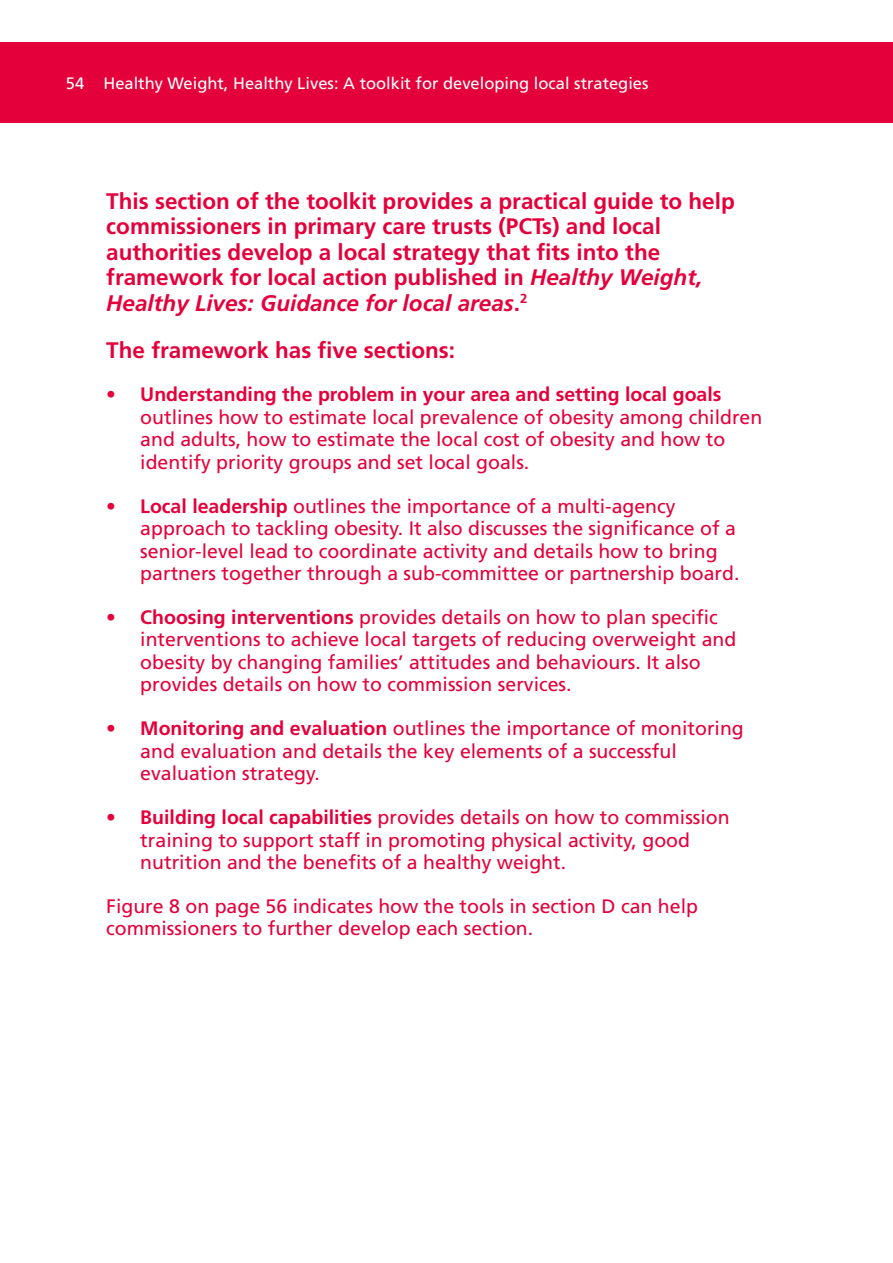
<style>
.page{position:relative;width:893px;height:1263px;background:#fff}
.page>*{position:absolute;margin:0;border:0;box-sizing:border-box;transform-origin:0 0}
.t1{font:700 22.5px/25.5px "Frutiger";color:#e4003b}
.t2{font:19.5px/22.5px "Frutiger";color:#e4003b}
.t3{font:700 19.5px "Frutiger";color:#e4003b}
.t4{font:16.5px "Frutiger";color:#fff}
.s1{font-style:italic}
.s2{font-weight:400}
.s3{font-weight:700}
</style>
<div class="page">
<div style="left:0;top:43px;width:893px;height:80px;background:#e4003b"></div>
<p class="t4" style="left:66px;top:74px;width:584px">54 Healthy Weight, Healthy Lives: A toolkit for developing local strategies</p>
<p class="t1" style="left:106px;top:188px;width:630px">This section of the toolkit provides a practical guide to help commissioners in primary care trusts (PCTs) and local authorities develop a local strategy that fits into the framework for local action published in <span class="s1">Healthy Weight, Healthy Lives: Guidance for local areas</span>.<sup>2</sup></p>
<h2 class="t1" style="left:106px;top:337px;width:350px">The framework has five sections:</h2>
<p class="t3" style="left:106px;top:383px;width:617px"><span class="s2">•</span> Understanding the problem in your area and setting local goals</p>
<h3 class="t2" style="left:140px;top:406px;width:623px">outlines how to estimate local prevalence of obesity among children and adults, how to estimate the local cost of obesity and how to identify priority groups and set local goals.</h3>
<p class="t2" style="left:140px;top:494px;width:601px;text-indent:-34px">• <span class="s3">Local leadership</span> outlines the importance of a multi-agency approach to tackling obesity. It also discusses the significance of a senior-level lead to coordinate activity and details how to bring partners together through a sub-committee or partnership board.</p>
<p class="t2" style="left:140px;top:606px;width:597px;text-indent:-34px">• <span class="s3">Choosing interventions</span> provides details on how to plan specific interventions to achieve local targets of reducing overweight and obesity by changing families’ attitudes and behaviours. It also provides details on how to commission services.</p>
<p class="t2" style="left:140px;top:717px;width:605px;text-indent:-34px">• <span class="s3">Monitoring and evaluation</span> outlines the importance of monitoring and evaluation and details the key elements of a successful evaluation strategy.</p>
<p class="t2" style="left:140px;top:806px;width:591px;text-indent:-34px">• <span class="s3">Building local capabilities</span> provides details on how to commission training to support staff in promoting physical activity, good nutrition and the benefits of a healthy weight.</p>
<p class="t2" style="left:106px;top:894px;width:593px">Figure 8 on page 56 indicates how the tools in section D can help commissioners to further develop each section.</p>
</div>
